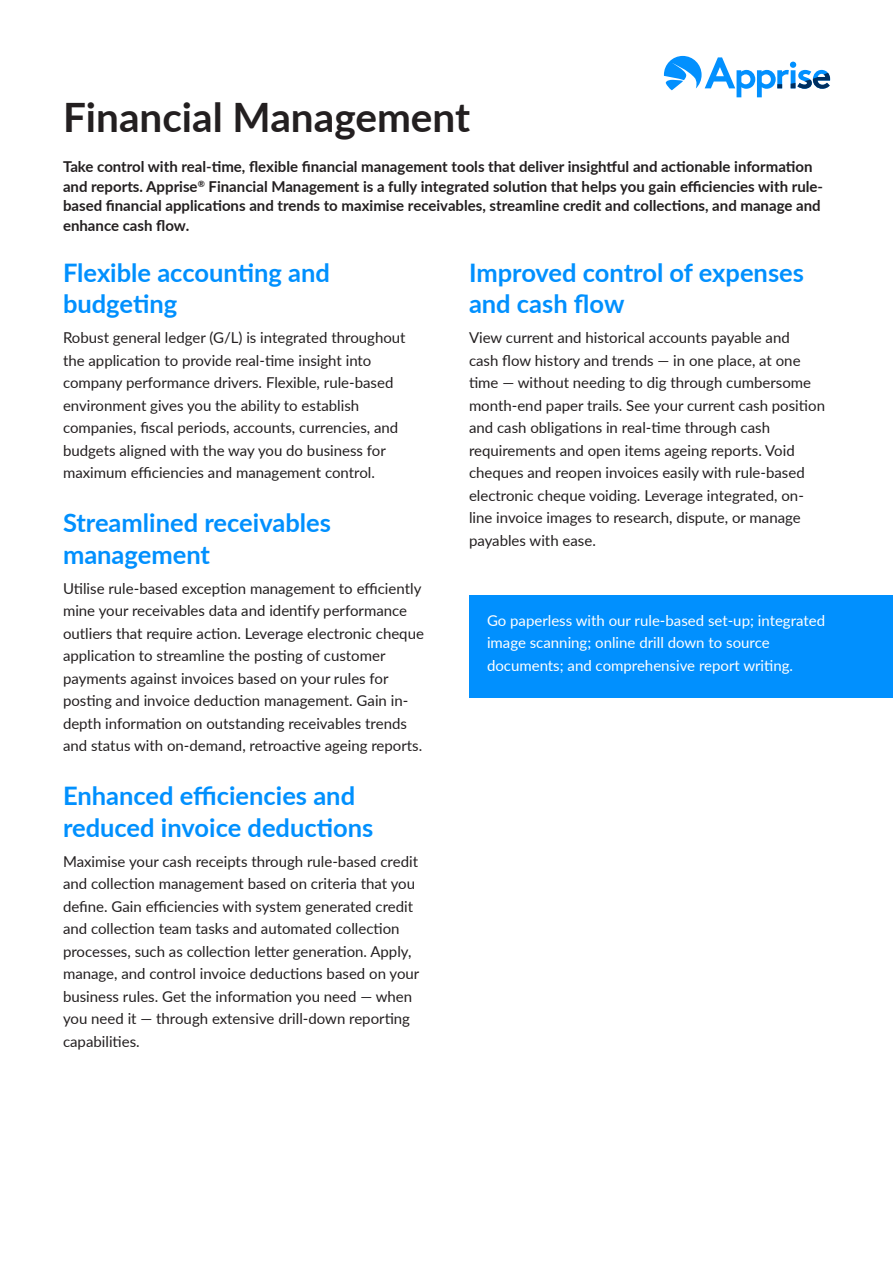
<style>
.page{position:relative;width:893px;height:1263px;background:#fff}
.page>*{position:absolute;margin:0;border:0;box-sizing:border-box;transform-origin:0 0}
.t1{font:700 40.5px "Lato";color:#231f20}
.t2{font:700 25.5px/31.5px "Lato";color:#0190fe}
.t3{font:15px/22.5px "Lato";color:#231f20}
.t4{font:700 15px/19.5px "Lato";color:#231f20}
.t5{font:15px/22.5px "Lato";color:#fff}
</style>
<div class="page">
<div style="left:469px;top:595px;width:424px;height:103px;background:#0190fe"></div>
<svg style="left:664px;top:56px;width:166px;height:41px"></svg>
<p class="t1" style="left:63px;top:87px;width:409px">Financial Management</p>
<p class="t4" style="left:63px;top:156px;width:762px">Take control with real-time, flexible financial management tools that deliver insightful and actionable information and reports. Apprise<sup>®</sup> Financial Management is a fully integrated solution that helps you gain efficiencies with rule&shy;based financial applications and trends to maximise receivables, streamline credit and collections, and manage and enhance cash flow.</p>
<p class="t2" style="left:63px;top:255px;width:268px">Flexible accounting and budgeting</p>
<p class="t3" style="left:63px;top:326px;width:344px">Robust general ledger (G/L) is integrated throughout the application to provide real-time insight into company performance drivers. Flexible, rule-based environment gives you the ability to establish companies, fiscal periods, accounts, currencies, and budgets aligned with the way you do business for maximum efficiencies and management control.</p>
<p class="t2" style="left:63px;top:506px;width:269px">Streamlined receivables management</p>
<p class="t3" style="left:63px;top:576px;width:362px">Utilise rule-based exception management to efficiently mine your receivables data and identify performance outliers that require action. Leverage electronic cheque application to streamline the posting of customer payments against invoices based on your rules for posting and invoice deduction management. Gain in&shy;depth information on outstanding receivables trends and status with on-demand, retroactive ageing reports.</p>
<p class="t2" style="left:63px;top:779px;width:294px">Enhanced efficiencies and</p>
<p class="t2" style="left:63px;top:810px;width:312px">reduced invoice deductions</p>
<p class="t3" style="left:63px;top:849px;width:358px">Maximise your cash receipts through rule-based credit and collection management based on criteria that you define. Gain efficiencies with system generated credit and collection team tasks and automated collection processes, such as collection letter generation. Apply, manage, and control invoice deductions based on your business rules. Get the information you need — when you need it — through extensive drill-down reporting capabilities.</p>
<p class="t2" style="left:469px;top:255px;width:336px">Improved control of expenses and cash flow</p>
<p class="t3" style="left:469px;top:326px;width:358px">View current and historical accounts payable and<br>cash flow history and trends — in one place, at one time — without needing to dig through cumbersome month-end paper trails. See your current cash position and cash obligations in real-time through cash requirements and open items ageing reports. Void cheques and reopen invoices easily with rule-based electronic cheque voiding. Leverage integrated, on&shy;line invoice images to research, dispute, or manage payables with ease.</p>
<p class="t5" style="left:487px;top:608px;width:340px">Go paperless with our rule-based set-up; integrated image scanning; online drill down to source documents; and comprehensive report writing.</p>
</div>
